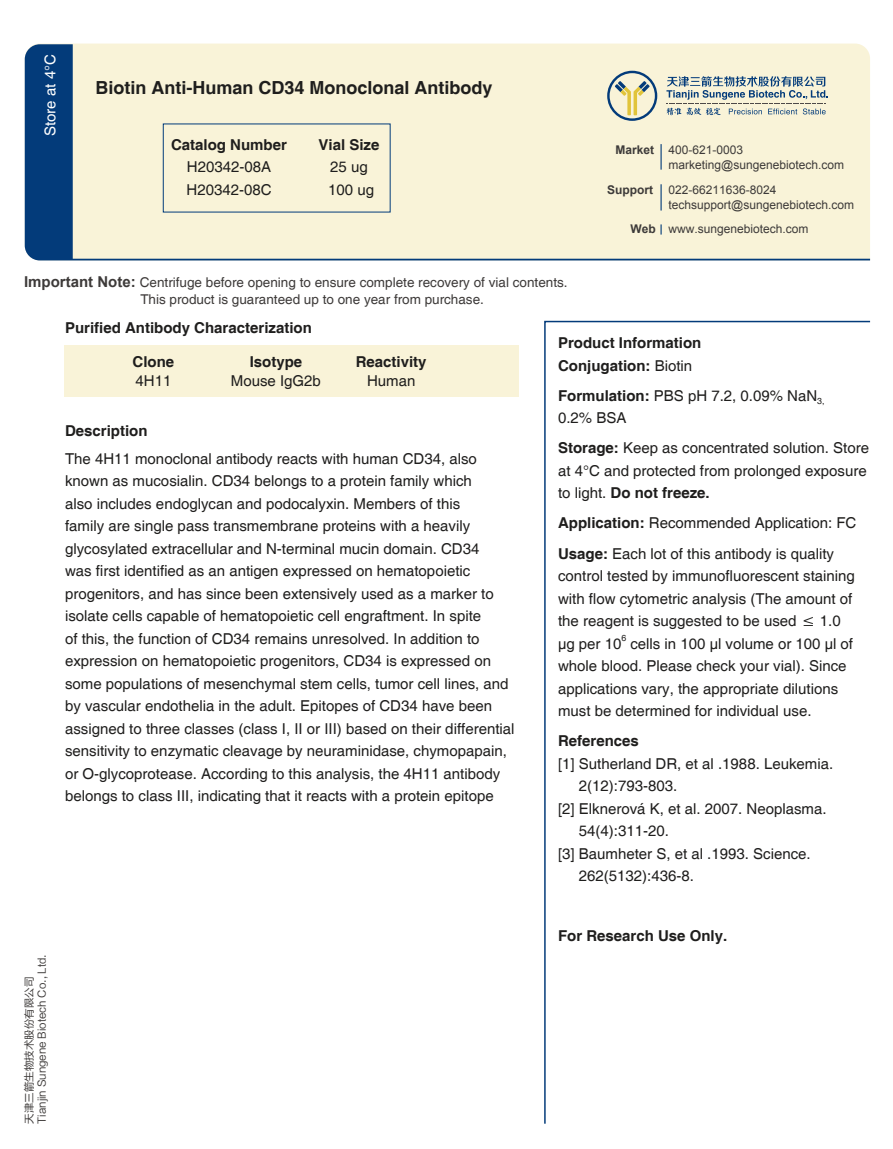
<style>
.page{position:relative;width:893px;height:1149px;background:#fff}
.page>*{position:absolute;margin:0;border:0;box-sizing:border-box;transform-origin:0 0}
.t1{font:700 18px "Helvetica";color:#1f1e1d}
.t2{font:15px/22.5px "Helvetica";color:#1f1e1d}
.t3{font:700 15px/22.5px "Helvetica";color:#1f1e1d}
.t4{font:15px "Helvetica";color:#fff}
.t5{font:13.5px/16.2px "Helvetica";color:#3d3a39}
.t6{font:12px/14.9px "Arial";color:#3d3a39}
.t7{font:700 12px "Arial";color:#3d3a39}
.t8{font:10.5px/12.6px "FZLTHK GBK1 0";color:#3d3a39}
.t9{font:8.7px "Helvetica";color:#1f1e1d}
.s1{font-family:"Arial";font-weight:700;font-size:15px}
.s2{font-weight:700}
.s3{font-weight:400}
</style>
<div class="page">
<div style="left:65px;top:344px;width:454px;height:52px;background:#f9f3d8"></div>
<svg style="left:544px;top:320px;width:327px;height:804px"></svg>
<svg style="left:25px;top:44px;width:845px;height:216px;background:#e5e4d0"></svg>
<p class="t4" style="left:42px;top:136px;width:83px;rotate:-90deg">Store at 4°C</p>
<p class="t1" style="left:95px;top:77px;width:399px">Biotin Anti-Human CD34 Monoclonal Antibody</p>
<p class="t3" style="left:171px;top:134px;width:117px">Catalog Number</p>
<p class="t2" style="left:187px;top:156px;width:87px">H20342-08A<br>H20342-08C</p>
<p class="t3" style="left:319px;top:134px;width:62px">Vial Size</p>
<p class="t2" style="left:328px;top:156px;width:47px">25 ug<br>100 ug</p>
<p class="t5" style="left:140px;top:275px;width:429px;text-indent:-116px"><span class="s1">Important Note:</span> Centrifuge before opening to ensure complete recovery of vial contents.<br>This product is guaranteed up to one year from purchase.</p>
<p class="t6" style="left:668px;top:142px;width:177px;text-indent:-53px"><span class="s2">Market</span> 400-621-0003 marketing@sungenebiotech.com</p>
<p class="t7" style="left:607px;top:182px;width:47px">Support</p>
<p class="t6" style="left:668px;top:182px;width:187px">022-66211636-8024 techsupport@sungenebiotech.com</p>
<p class="t6" style="left:630px;top:222px;width:180px"><span class="s2">Web</span> www.sungenebiotech.com</p>
<p class="t3" style="left:65px;top:317px;width:248px">Purified Antibody Characterization</p>
<p class="t3" style="left:133px;top:351px;width:43px">Clone</p>
<p class="t2" style="left:136px;top:370px;width:37px">4H11</p>
<p class="t3" style="left:65px;top:420px;width:84px">Description</p>
<p class="t3" style="left:250px;top:351px;width:54px">Isotype</p>
<p class="t2" style="left:231px;top:370px;width:92px">Mouse IgG2b</p>
<p class="t3" style="left:356px;top:351px;width:72px">Reactivity</p>
<p class="t2" style="left:367px;top:370px;width:50px">Human</p>
<p class="t2" style="left:65px;top:447px;width:451px">The 4H11 monoclonal antibody reacts with human CD34, also known as mucosialin. CD34 belongs to a protein family which<br>also includes endoglycan and podocalyxin. Members of this<br>family are single pass transmembrane proteins with a heavily glycosylated extracellular and N-terminal mucin domain. CD34<br>was first identified as an antigen expressed on hematopoietic progenitors, and has since been extensively used as a marker to isolate cells capable of hematopoietic cell engraftment. In spite<br>of this, the function of CD34 remains unresolved. In addition to expression on hematopoietic progenitors, CD34 is expressed on some populations of mesenchymal stem cells, tumor cell lines, and by vascular endothelia in the adult. Epitopes of CD34 have been assigned to three classes (class I, II or III) based on their differential sensitivity to enzymatic cleavage by neuraminidase, chymopapain, or O-glycoprotease. According to this analysis, the 4H11 antibody belongs to class III, indicating that it reacts with a protein epitope</p>
<p class="t8" style="left:23px;top:1123px;width:171px;rotate:-90deg">天津三箭生物技术股份有限公司<br>Tianjin Sungene Biotech Co., Ltd.</p>
<p class="t3" style="left:558px;top:332px;width:145px">Product Information<br>Conjugation: <span class="s3">Biotin</span></p>
<p class="t2" style="left:558px;top:385px;width:268px"><span class="s2">Formulation:</span> PBS pH 7.2, 0.09% NaN<sub>3,<br></sub>0.2% BSA</p>
<p class="t2" style="left:558px;top:437px;width:312px"><span class="s2">Storage:</span> Keep as concentrated solution. Store at 4°C and protected from prolonged exposure to light. <span class="s2">Do not freeze.</span></p>
<p class="t2" style="left:558px;top:508px;width:300px;line-height:30px"><span class="s2">Application:</span> Recommended Application: FC<br><span class="s2">Usage:</span> Each lot of this antibody is quality</p>
<p class="t2" style="left:558px;top:565px;width:298px">control tested by immunofluorescent staining with flow cytometric analysis (The amount of the reagent is suggested to be used ≤ 1.0 µg per 10</p>
<p class="t9" style="left:621px;top:633px;width:6px">6</p>
<p class="t2" style="left:558px;top:632px;width:297px;text-indent:72px">cells in 100 µl volume or 100 µl of whole blood. Please check your vial). Since applications vary, the appropriate dilutions must be determined for individual use.</p>
<p class="t3" style="left:558px;top:730px;width:82px">References</p>
<p class="t2" style="left:558px;top:752px;width:277px">[1] Sutherland DR, et al .1988. Leukemia.</p>
<p class="t2" style="left:579px;top:775px;width:100px">2(12):793-803.</p>
<p class="t2" style="left:558px;top:797px;width:270px">[2] Elknerová K, et al. 2007. Neoplasma.</p>
<p class="t2" style="left:579px;top:820px;width:92px">54(4):311-20.</p>
<p class="t2" style="left:558px;top:842px;width:254px">[3] Baumheter S, et al .1993. Science.</p>
<p class="t2" style="left:579px;top:865px;width:117px">262(5132):436-8.</p>
<p class="t3" style="left:558px;top:925px;width:171px">For Research Use Only.</p>
</div>
